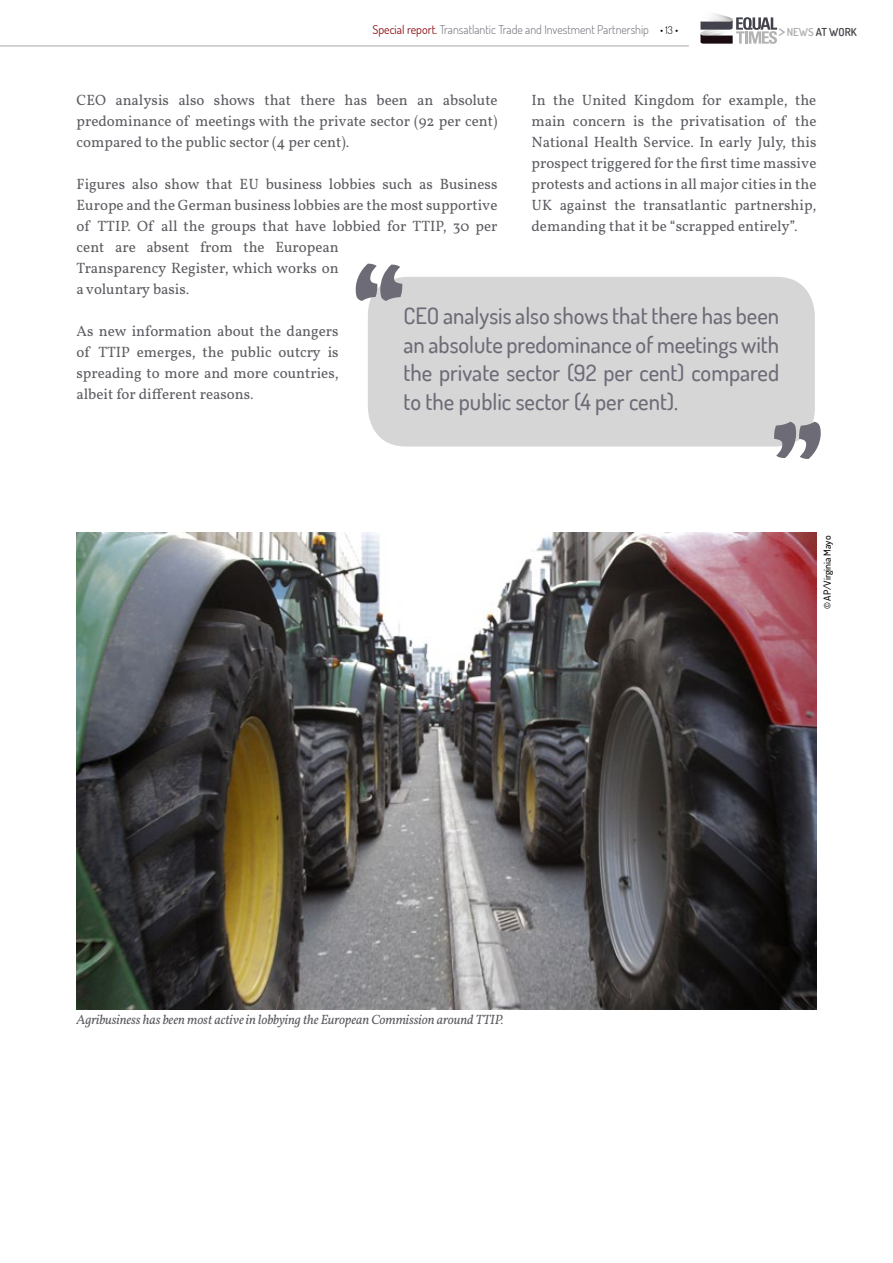
<style>
.page{position:relative;width:893px;height:1263px;background:#fff}
.page>*{position:absolute;margin:0;border:0;box-sizing:border-box;transform-origin:0 0}
.t1{font:500 22.5px/28.5px "Dosis";color:#6d6b76;text-align:justify}
.t2{font:15px/21px "Vollkorn";color:#5d5c62;text-align:justify}
.t3{font:italic 13.5px "Vollkorn";letter-spacing:-.01em;color:#5d5c62}
.t4{font:300 12px "Dosis";color:#6d6b76}
.t5{font:600 10.95px "Dosis";color:#444349}
.t6{font:500 9.75px "Dosis";color:#000}
.s1{font-weight:400;color:#8b0f12}
.s2{font-size:10.5px;color:#000}
.s3{font-weight:500;font-size:17.85px;color:#adafb2}
.s4{color:#adafb2}
</style>
<div class="page">
<hr style="left:0;top:46px;width:689px;height:1px;background:#aaa5ac">
<img style="left:714px;top:13px;width:14px;height:4px">
<img style="left:714px;top:15px;width:10px;height:2px">
<svg style="left:700px;top:17px;width:77px;height:27px"></svg>
<div style="left:368px;top:277px;width:447px;height:169px;background:#d6d6d7;border-radius:38px"></div>
<svg style="left:356px;top:264px;width:46px;height:37px"></svg>
<svg style="left:774px;top:422px;width:47px;height:37px"></svg>
<img style="left:77px;top:533px;width:739px;height:476px">
<p class="t4" style="left:372px;top:22px;width:307px"><span class="s1">Special report.</span> Transatlantic Trade and Investment Partnership <span class="s2">• 13 •</span></p>
<p class="t5" style="left:778px;top:25px;width:80px"><span class="s3">&gt;</span> <span class="s4">NEWS</span> AT WORK</p>
<p class="t2" style="left:77px;top:89px;width:422px">CEO analysis also shows that there has been an absolute predominance of meetings with the private sector (92 per cent) compared to the public sector (4 per cent).</p>
<p class="t2" style="left:77px;top:174px;width:422px;text-align:left">Figures also show that EU business lobbies such as Business Europe and the German business lobbies are the most supportive of TTIP. Of all the groups that have lobbied for TTIP, 30 per cent are absent from the European<br>Transparency Register, which works on<br>a voluntary basis.</p>
<p class="t2" style="left:77px;top:321px;width:264px">As new information about the dangers of TTIP emerges, the public outcry is spreading to more and more countries, albeit for different reasons.</p>
<p class="t2" style="left:531px;top:89px;width:286px">In the United Kingdom for example, the main concern is the privatisation of the National Health Service. In early July, this prospect triggered for the first time massive protests and actions in all major cities in the UK against the transatlantic partnership, demanding that it be “scrapped entirely”.</p>
<h1 class="t1" style="left:404px;top:301px;width:377px">CEO analysis also shows that there has been an absolute predominance of meetings with the private sector (92 per cent) compared to the public sector (4 per cent).</h1>
<p class="t3" style="left:77px;top:1012px;width:429px">Agribusiness has been most active in lobbying the European Commission around TTIP.</p>
<p class="t6" style="left:821px;top:609px;width:75px;rotate:-90deg">© AP/Virginia Mayo</p>
</div>
